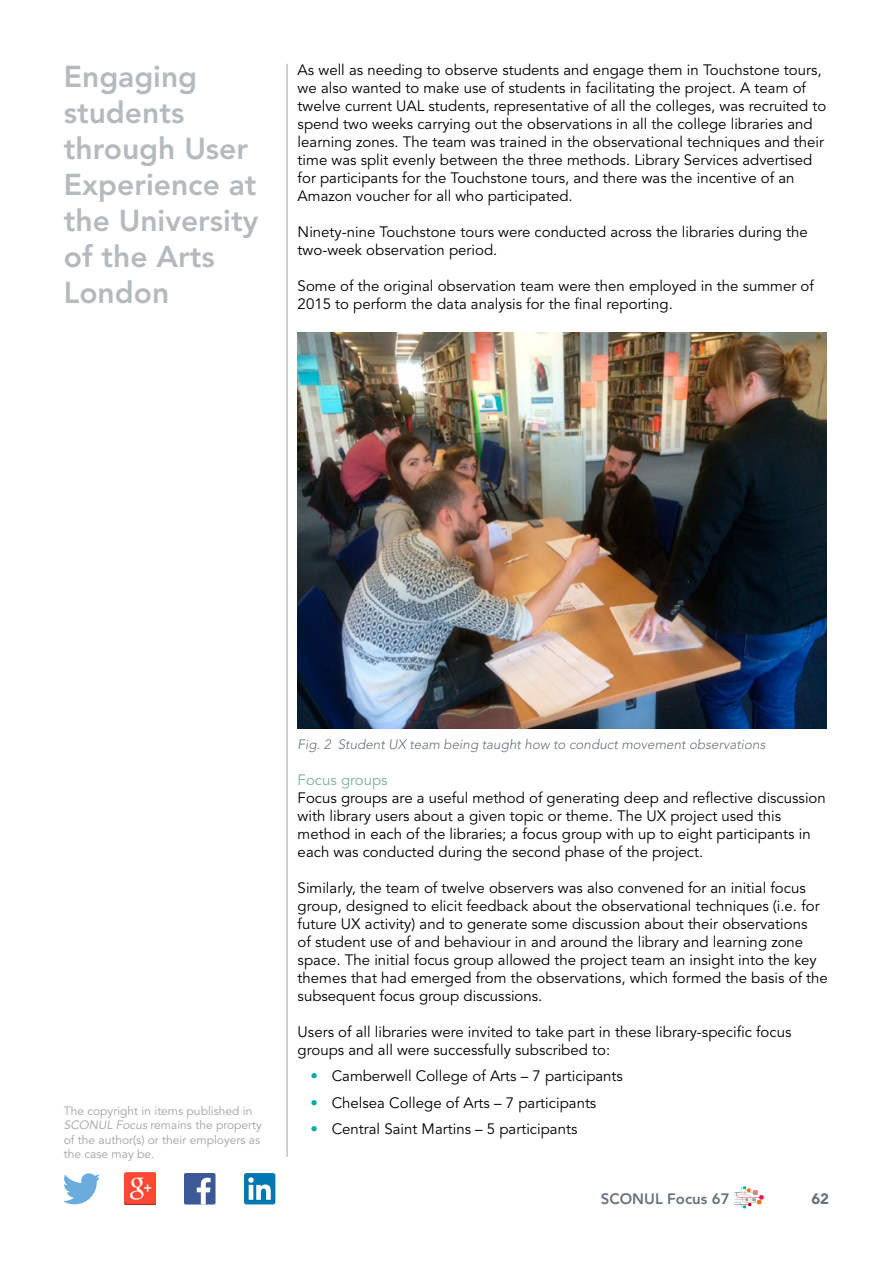
<style>
.page{position:relative;width:893px;height:1263px;background:#fff}
.page>*{position:absolute;margin:0;border:0;box-sizing:border-box;transform-origin:0 0}
.t1{font:800 30px/36px "Avenir";color:#b4babe}
.t2{font:15px/18px "Avenir";color:#000}
.t3{font:800 15px "Avenir";color:#66747c}
.t4{font:15px "Avenir";color:#7aafa2}
.t5{font:900 15px "Avenir";color:#66747c}
.t6{font:italic 300 13.5px "Avenir";color:#66747c}
.t7{font:12px/14.4px "Avenir";color:#a2a2a6}
.s1{font-style:italic}
.s2{color:#00aca7}
</style>
<div class="page">
<svg style="left:64px;top:1173px;width:35px;height:31px"></svg>
<img style="left:124px;top:1173px;width:32px;height:32px">
<div style="left:184px;top:1173px;width:32px;height:31px;background:#3b5897;border-radius:2px"></div>
<svg style="left:197px;top:1178px;width:14px;height:26px"></svg>
<div style="left:244px;top:1173px;width:31px;height:31px;background:#0076b3;border-radius:2px"></div>
<svg style="left:248px;top:1177px;width:23px;height:23px"></svg>
<hr style="left:287px;top:64px;width:1px;height:1093px;background:#a2a2a6">
<svg style="left:734px;top:1186px;width:30px;height:22px"></svg>
<img style="left:298px;top:332px;width:528px;height:397px">
<h1 class="t1" style="left:64px;top:58px;width:196px">Engaging students through User<br>Experience at the University of the Arts<br>London</h1>
<p class="t2" style="left:298px;top:61px;width:530px">As well as needing to observe students and engage them in Touchstone tours, we also wanted to make use of students in facilitating the project. A team of twelve current UAL students, representative of all the colleges, was recruited to spend two weeks carrying out the observations in all the college libraries and learning zones. The team was trained in the observational techniques and their time was split evenly between the three methods. Library Services advertised for participants for the Touchstone tours, and there was the incentive of an Amazon voucher for all who participated.</p>
<p class="t2" style="left:298px;top:223px;width:512px">Ninety-nine Touchstone tours were conducted across the libraries during the two-week observation period.</p>
<p class="t2" style="left:298px;top:277px;width:518px">Some of the original observation team were then employed in the summer of<br>2015 to perform the data analysis for the final reporting.</p>
<p class="t7" style="left:64px;top:1104px;width:200px">The copyright in items published in<br><span class="s1">SCONUL Focus</span> remains the property of the author(s) or their employers as the case may be.</p>
<p class="t6" style="left:298px;top:736px;width:469px">Fig. 2 Student UX team being taught how to conduct movement observations</p>
<p class="t4" style="left:298px;top:771px;width:92px">Focus groups</p>
<p class="t2" style="left:298px;top:789px;width:530px">Focus groups are a useful method of generating deep and reflective discussion with library users about a given topic or theme. The UX project used this method in each of the libraries; a focus group with up to eight participants in each was conducted during the second phase of the project.</p>
<p class="t2" style="left:298px;top:879px;width:532px">Similarly, the team of twelve observers was also convened for an initial focus group, designed to elicit feedback about the observational techniques (i.e. for future UX activity) and to generate some discussion about their observations<br>of student use of and behaviour in and around the library and learning zone space. The initial focus group allowed the project team an insight into the key themes that had emerged from the observations, which formed the basis of the subsequent focus group discussions.</p>
<p class="t2" style="left:298px;top:1023px;width:495px">Users of all libraries were invited to take part in these library-specific focus groups and all were successfully subscribed to:</p>
<p class="t2" style="left:310px;top:1067px;width:314px"><span class="s2">•</span> Camberwell College of Arts – 7 participants</p>
<p class="t2" style="left:310px;top:1094px;width:287px"><span class="s2">•</span> Chelsea College of Arts – 7 participants</p>
<p class="t2" style="left:310px;top:1120px;width:268px"><span class="s2">•</span> Central Saint Martins – 5 participants</p>
<p class="t3" style="left:601px;top:1190px;width:130px">SCONUL Focus 67</p>
<p class="t5" style="left:811px;top:1190px;width:19px">62</p>
</div>
